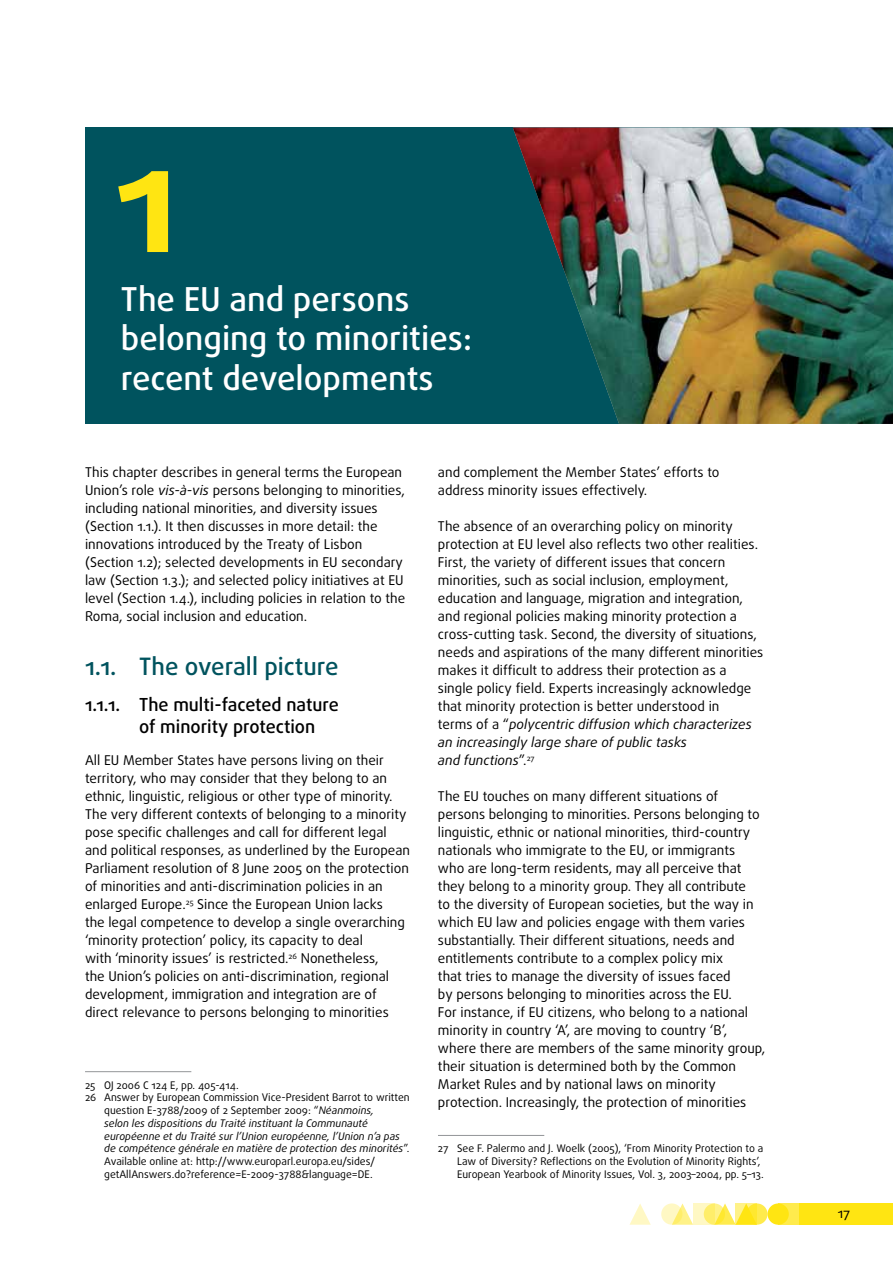
<style>
.page{position:relative;width:893px;height:1263px;background:#fff}
.page>*{position:absolute;margin:0;border:0;box-sizing:border-box;transform-origin:0 0}
.t1{font:700 150px "Daxline Pro";color:#ffe512}
.t2{font:500 33px/39.6px "Daxline Pro";color:#fff}
.t3{font:500 24px "Daxline Pro";color:#00535e}
.t4{font:500 18px/21.6px "Daxline Pro";color:#000}
.t5{font:13.5px/18px "Daxline Pro";color:#000}
.t6{font:10.5px/12.8px "Daxline Pro";color:#000}
.t7{font:italic 10.5px "Daxline Pro";color:#000}
.s1{font-style:italic}
.s2{font-style:normal}
</style>
<div class="page">
<div style="left:746px;top:1203px;width:21px;height:22px;background:#ffeb4d;border-radius:50%"></div>
<div style="left:778px;top:1203px;width:21px;height:22px;background:#ffeb4d"></div>
<div style="left:799px;top:1203px;width:94px;height:22px;background:#ffe512"></div>
<svg style="left:675px;top:1203px;width:18px;height:22px"></svg>
<svg style="left:629px;top:1204px;width:22px;height:21px"></svg>
<div style="left:767px;top:1203px;width:22px;height:22px;background:#ffe512;border-radius:50%"></div>
<svg style="left:718px;top:1203px;width:18px;height:22px"></svg>
<svg style="left:704px;top:1203px;width:21px;height:22px"></svg>
<svg style="left:661px;top:1203px;width:21px;height:22px"></svg>
<svg style="left:736px;top:1203px;width:21px;height:22px"></svg>
<svg style="left:693px;top:1203px;width:21px;height:22px"></svg>
<div style="left:85px;top:128px;width:808px;height:296px;background:#00535e"></div>
<img style="left:513px;top:128px;width:380px;height:296px">
<hr style="left:438px;top:1135px;width:106px;height:1px;background:#939598">
<hr style="left:85px;top:1071px;width:106px;height:1px;background:#939598">
<h1 class="t1" style="left:115px;top:99px;width:66px">1</h1>
<h2 class="t2" style="left:121px;top:279px;width:353px">The EU and persons belonging to minorities: recent developments</h2>
<p class="t5" style="left:85px;top:463px;width:322px">This chapter describes in general terms the European Union’s role <span class="s1">vis-à-vis</span> persons belonging to minorities, including national minorities, and diversity issues (Section 1.1.). It then discusses in more detail: the innovations introduced by the Treaty of Lisbon (Section 1.2); selected developments in EU secondary law (Section 1.3.); and selected policy initiatives at EU level (Section 1.4.), including policies in relation to the Roma, social inclusion and education.</p>
<h3 class="t3" style="left:85px;top:650px;width:255px">1.1. The overall picture</h3>
<h3 class="t4" style="left:139px;top:694px;width:201px;text-indent:-54px">1.1.1. The multi-faceted nature of minority protection</h3>
<p class="t5" style="left:85px;top:751px;width:326px">All EU Member States have persons living on their territory, who may consider that they belong to an ethnic, linguistic, religious or other type of minority.<br>The very different contexts of belonging to a minority pose specific challenges and call for different legal and political responses, as underlined by the European Parliament resolution of 8 June 2005 on the protection of minorities and anti-discrimination policies in an enlarged Europe.<sup>25</sup> Since the European Union lacks<br>the legal competence to develop a single overarching ‘minority protection’ policy, its capacity to deal<br>with ‘minority issues’ is restricted.<sup>26</sup> Nonetheless,<br>the Union’s policies on anti-discrimination, regional development, immigration and integration are of direct relevance to persons belonging to minorities</p>
<p class="t6" style="left:85px;top:1078px;width:155px">25 OJ 2006 C 124 E, pp. 405-414.</p>
<p class="t6" style="left:85px;top:1091px;width:326px">26 Answer by European Commission Vice-President Barrot to written</p>
<p class="t6" style="left:104px;top:1104px;width:271px">question E-3788/2009 of 2 September 2009: “<span class="s1">Néanmoins,</span></p>
<p class="t7" style="left:104px;top:1116px;width:265px">selon les dispositions du Traité instituant la Communauté</p>
<p class="t7" style="left:104px;top:1129px;width:297px">européenne et du Traité sur l’Union européenne, l’Union n’a pas</p>
<p class="t7" style="left:104px;top:1142px;width:307px">de compétence générale en matière de protection des minorités<span class="s2">”.</span></p>
<p class="t6" style="left:104px;top:1155px;width:273px">Available online at: http://www.europarl.europa.eu/sides/</p>
<p class="t6" style="left:104px;top:1168px;width:270px">getAllAnswers.do?reference=E-2009-3788&amp;language=DE.</p>
<p class="t5" style="left:438px;top:463px;width:283px">and complement the Member States’ efforts to address minority issues effectively.</p>
<p class="t5" style="left:438px;top:517px;width:327px">The absence of an overarching policy on minority protection at EU level also reflects two other realities.<br>First, the variety of different issues that concern minorities, such as social inclusion, employment, education and language, migration and integration, and regional policies making minority protection a cross-cutting task. Second, the diversity of situations, needs and aspirations of the many different minorities makes it difficult to address their protection as a single policy field. Experts increasingly acknowledge that minority protection is better understood in<br>terms of a “<span class="s1">polycentric diffusion which characterizes an increasingly large share of public tasks<br>and functions</span>”.<sup>27</sup></p>
<p class="t5" style="left:438px;top:787px;width:329px">The EU touches on many different situations of persons belonging to minorities. Persons belonging to linguistic, ethnic or national minorities, third-country nationals who immigrate to the EU, or immigrants<br>who are long-term residents, may all perceive that they belong to a minority group. They all contribute<br>to the diversity of European societies, but the way in which EU law and policies engage with them varies substantially. Their different situations, needs and entitlements contribute to a complex policy mix<br>that tries to manage the diversity of issues faced<br>by persons belonging to minorities across the EU.<br>For instance, if EU citizens, who belong to a national minority in country ‘A’, are moving to country ‘B’, where there are members of the same minority group, their situation is determined both by the Common Market Rules and by national laws on minority protection. Increasingly, the protection of minorities</p>
<p class="t6" style="left:457px;top:1142px;width:308px;text-indent:-19px">27 See F. Palermo and J. Woelk (2005), ‘From Minority Protection to a<br>Law of Diversity? Reflections on the Evolution of Minority Rights’,<br>European Yearbook of Minority Issues, Vol. 3, 2003–2004, pp. 5–13.</p>
<p class="t5" style="left:838px;top:1204px;width:14px">17</p>
</div>
